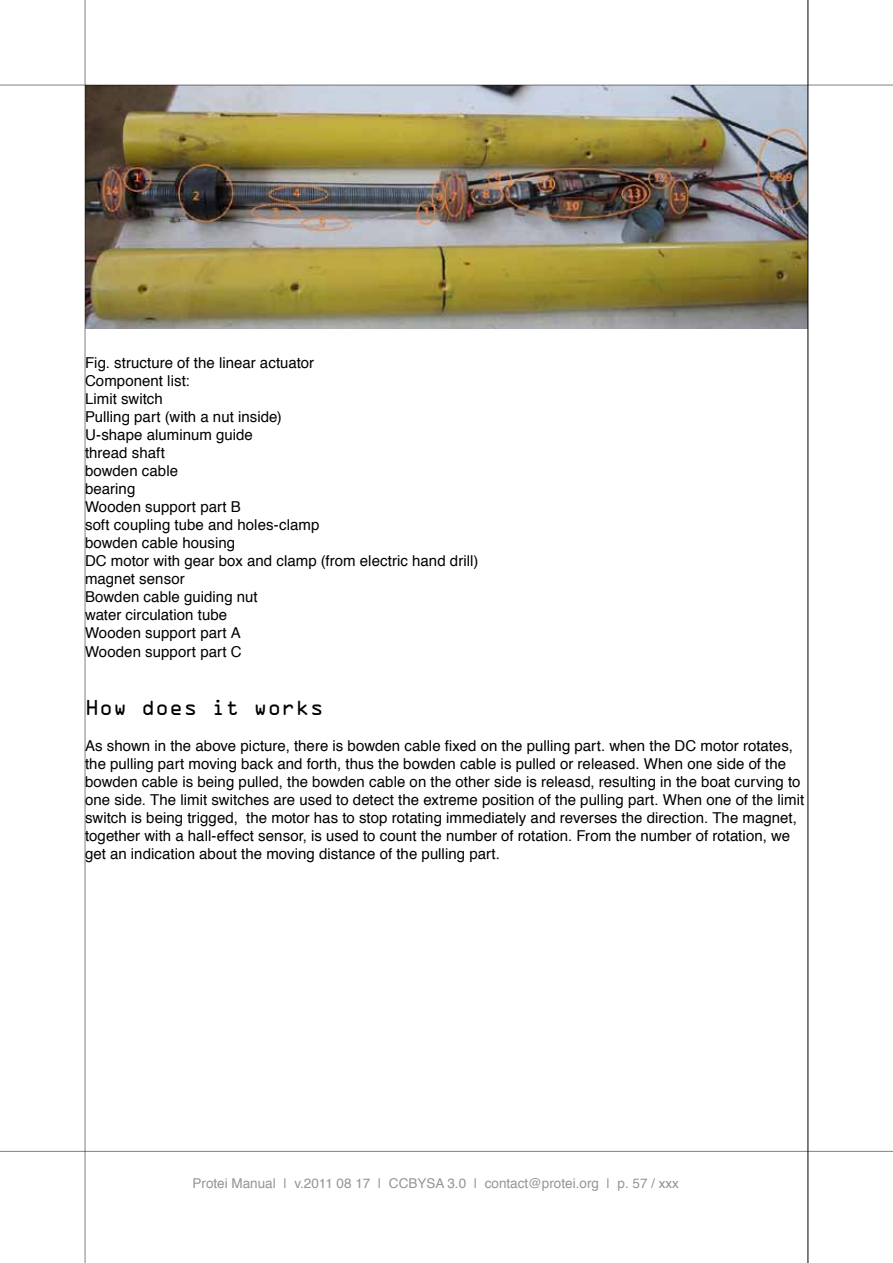
<style>
.page{position:relative;width:893px;height:1263px;background:#fff}
.page>*{position:absolute;margin:0;border:0;box-sizing:border-box;transform-origin:0 0}
.t1{font:19.5px "OCRA Std";color:#000}
.t2{font:15px/18px "Helvetica";letter-spacing:.005em;color:#000}
.t3{font:13.5px "Helvetica";color:#939598}
</style>
<div class="page">
<hr style="left:0;top:1151px;width:893px;height:1px;background:#000">
<hr style="left:808px;top:0;width:1px;height:1263px;background:#000">
<hr style="left:85px;top:0;width:1px;height:1263px;background:#000">
<hr style="left:0;top:85px;width:893px;height:1px;background:#000">
<img style="left:85px;top:85px;width:722px;height:244px">
<p class="t2" style="left:85px;top:355px;width:395px">Fig. structure of the linear actuator<br>Component list:<br>Limit switch<br>Pulling part (with a nut inside)<br>U-shape aluminum guide<br>thread shaft<br>bowden cable<br>bearing<br>Wooden support part B<br>soft coupling tube and holes-clamp<br>bowden cable housing<br>DC motor with gear box and clamp (from electric hand drill) magnet sensor<br>Bowden cable guiding nut<br>water circulation tube<br>Wooden support part A<br>Wooden support part C</p>
<h1 class="t1" style="left:85px;top:699px;width:240px">How does it works</h1>
<p class="t2" style="left:85px;top:737px;width:721px">As shown in the above picture, there is bowden cable fixed on the pulling part. when the DC motor rotates, the pulling part moving back and forth, thus the bowden cable is pulled or released. When one side of the bowden cable is being pulled, the bowden cable on the other side is releasd, resulting in the boat curving to one side. The limit switches are used to detect the extreme position of the pulling part. When one of the limit switch is being trigged, the motor has to stop rotating immediately and reverses the direction. The magnet, together with a hall-effect sensor, is used to count the number of rotation. From the number of rotation, we get an indication about the moving distance of the pulling part.</p>
<p class="t3" style="left:193px;top:1173px;width:488px">Protei Manual | v.2011 08 17 | CCBYSA 3.0 | contact@protei.org | p. 57 / xxx</p>
</div>
